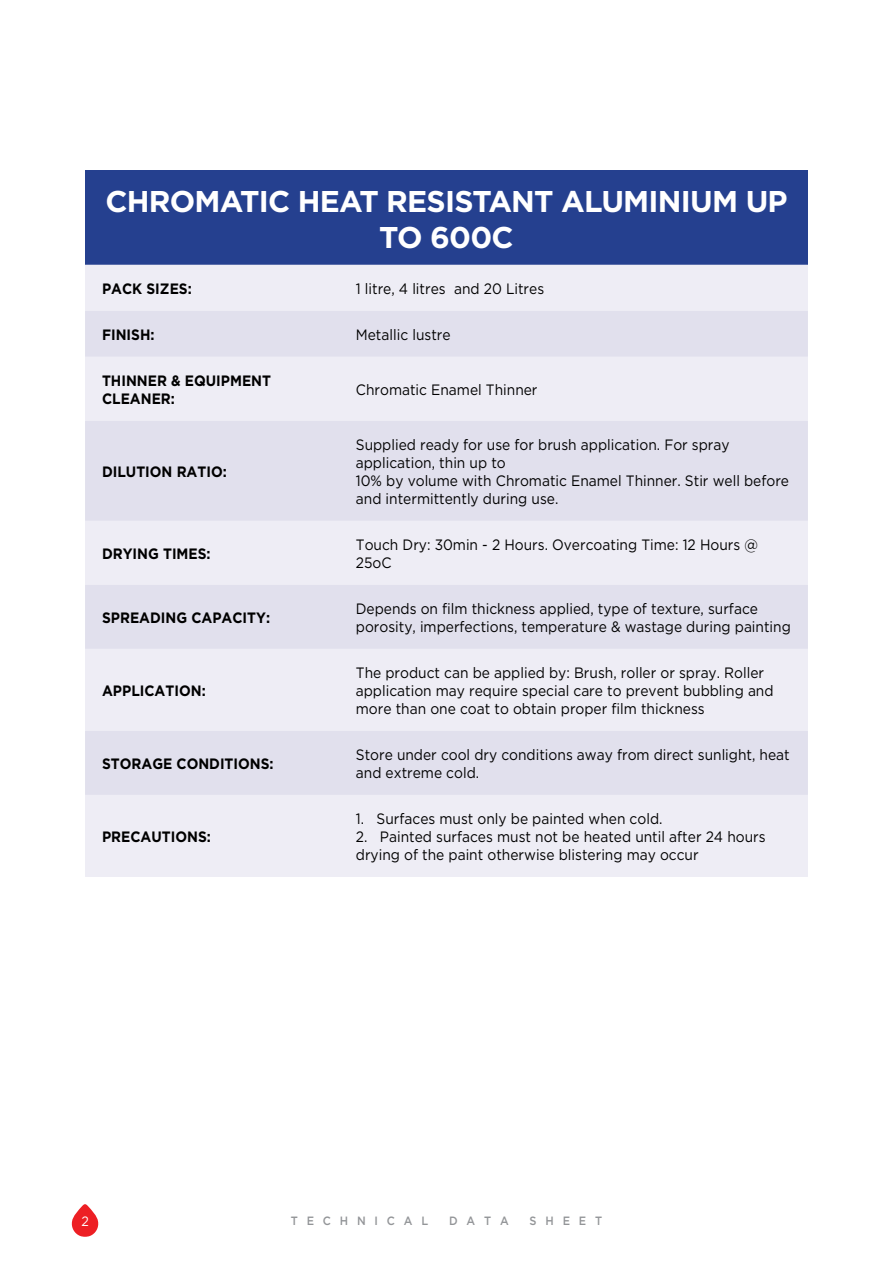
<style>
.page{position:relative;width:893px;height:1263px;background:#fff}
.page>*{position:absolute;margin:0;border:0;box-sizing:border-box;transform-origin:0 0}
.t1{font:700 30px/36px "Gotham";letter-spacing:-.025em;color:#fff;text-align:center}
.t2{font:15px/18px "Gotham";color:#000;scale:.92 1}
.t3{font:700 15px/18px "Gotham";color:#000;scale:.92 1}
.t4{font:13.5px "Gotham";color:#fff;scale:.92 1}
.t5{font:500 12px "Gotham";letter-spacing:.8em;color:#939598;scale:.92 1}
</style>
<div class="page">
<svg style="left:71px;top:1204px;width:28px;height:33px"></svg>
<div style="left:85px;top:171px;width:723px;height:94px;background:#25408f"></div>
<div style="left:85px;top:265px;width:723px;height:612px;background:#eeedf5"></div>
<svg style="left:85px;top:311px;width:723px;height:484px;background:#e6e5f0"></svg>
<h1 class="t1" style="left:105px;top:183px;width:684px">CHROMATIC HEAT RESISTANT ALUMINIUM UP<br>TO 600C</h1>
<p class="t3" style="left:102px;top:279px;width:99px">PACK SIZES:</p>
<p class="t2" style="left:356px;top:279px;width:206px">1 litre, 4 litres and 20 Litres</p>
<p class="t3" style="left:102px;top:325px;width:59px">FINISH:</p>
<p class="t2" style="left:356px;top:325px;width:105px">Metallic lustre</p>
<p class="t3" style="left:102px;top:371px;width:185px">THINNER &amp; EQUIPMENT<br>CLEANER:</p>
<p class="t2" style="left:356px;top:380px;width:199px">Chromatic Enamel Thinner</p>
<p class="t3" style="left:102px;top:462px;width:137px">DILUTION RATIO:</p>
<p class="t2" style="left:356px;top:435px;width:472px">Supplied ready for use for brush application. For spray application, thin up to<br>10% by volume with Chromatic Enamel Thinner. Stir well before and intermittently during use.</p>
<p class="t3" style="left:102px;top:544px;width:120px">DRYING TIMES:</p>
<p class="t2" style="left:356px;top:535px;width:438px">Touch Dry: 30min - 2 Hours. Overcoating Time: 12 Hours @<br>25oC</p>
<p class="t3" style="left:102px;top:608px;width:184px">SPREADING CAPACITY:</p>
<p class="t2" style="left:356px;top:599px;width:474px">Depends on film thickness applied, type of texture, surface porosity, imperfections, temperature &amp; wastage during painting</p>
<p class="t3" style="left:102px;top:681px;width:114px">APPLICATION:</p>
<p class="t2" style="left:356px;top:663px;width:456px">The product can be applied by: Brush, roller or spray. Roller application may require special care to prevent bubbling and more than one coat to obtain proper film thickness</p>
<p class="t3" style="left:102px;top:754px;width:188px">STORAGE CONDITIONS:</p>
<p class="t2" style="left:356px;top:745px;width:473px">Store under cool dry conditions away from direct sunlight, heat and extreme cold.</p>
<p class="t3" style="left:102px;top:827px;width:120px">PRECAUTIONS:</p>
<p class="t2" style="left:356px;top:809px;width:335px">1. Surfaces must only be painted when cold.</p>
<p class="t2" style="left:356px;top:827px;width:447px">2. Painted surfaces must not be heated until after 24 hours drying of the paint otherwise blistering may occur</p>
<p class="t4" style="left:81px;top:1212px;width:10px">2</p>
<p class="t5" style="left:291px;top:1213px;width:151px">TECHNICAL</p>
<p class="t5" style="left:449px;top:1213px;width:66px">DATA</p>
<p class="t5" style="left:530px;top:1213px;width:80px">SHEET</p>
</div>
